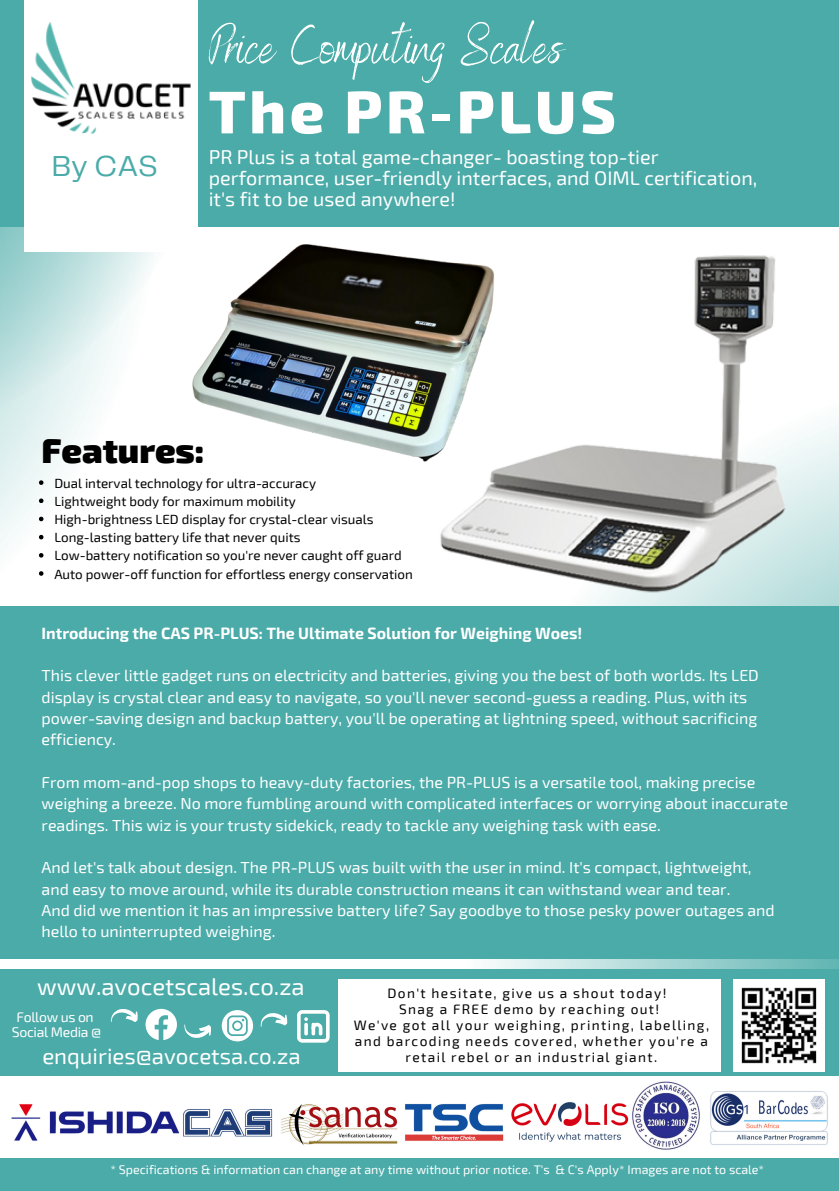
<style>
.page{position:relative;width:839px;height:1191px;background:#fff}
.page>*{position:absolute;margin:0;border:0;box-sizing:border-box;transform-origin:0 0}
.t1{font:800 60.2px "Exo 2";letter-spacing:.06em;color:#fff}
.t2{font:53.6px "Benedict";color:#fff}
.t3{font:900 34.8px "Exo 2";color:#000}
.t4{font:30px "Telegraf";color:#4aaba8}
.t5{font:23.8px "Exo 2";color:#fff}
.t6{font:22.2px "Exo 2";color:#fff}
.t7{font:19.8px/21px "Exo 2";color:#fff}
.t8{font:16px/21.4px "Exo 2";color:#fff}
.t9{font:700 16px "Exo 2";color:#fff}
.t10{font:14px "Exo 2";letter-spacing:-.02em;color:#fff}
.t11{font:13.6px/16px "Exo 2";letter-spacing:.1em;color:#000;text-align:center}
.t12{font:13.4px "Exo 2";color:#000}
.t13{font:12.4px "Exo 2";color:#fff}
</style>
<div class="page">
<svg style="left:0;top:227px;width:154px;height:307px"></svg>
<div style="left:0;top:0;width:838px;height:227px;background:#4aaba8"></div>
<div style="left:0;top:606px;width:838px;height:353px;background:#4aaba8"></div>
<div style="left:24px;top:0;width:174px;height:252px;background:#fff"></div>
<div style="left:0;top:970px;width:838px;height:221px;background:#4aaba8"></div>
<svg style="left:297px;top:1010px;width:32px;height:33px"></svg>
<svg style="left:111px;top:1008px;width:100px;height:33px"></svg>
<svg style="left:222px;top:1010px;width:66px;height:31px"></svg>
<img style="left:32px;top:22px;width:159px;height:111px">
<img style="left:733px;top:980px;width:91px;height:91px">
<div style="left:338px;top:979px;width:383px;height:93px;background:#fff"></div>
<img style="left:0;top:1076px;width:838px;height:81px">
<img style="left:440px;top:255px;width:398px;height:351px">
<img style="left:192px;top:244px;width:322px;height:230px">
<svg style="left:39px;top:480px;width:4px;height:5px"></svg>
<svg style="left:39px;top:499px;width:4px;height:4px"></svg>
<svg style="left:39px;top:517px;width:4px;height:4px"></svg>
<svg style="left:39px;top:535px;width:4px;height:4px"></svg>
<svg style="left:39px;top:553px;width:4px;height:5px"></svg>
<svg style="left:39px;top:571px;width:4px;height:5px"></svg>
<p class="t2" style="left:209px;top:12px;width:355px">Price Computing Scales</p>
<p class="t4" style="left:52px;top:153px;width:108px">By CAS</p>
<p class="t1" style="left:209px;top:72px;width:409px">The PR-PLUS</p>
<p class="t7" style="left:209px;top:146px;width:550px">PR Plus is a total game-changer- boasting top-tier performance, user-friendly interfaces, and OIML certification, it's fit to be used anywhere!</p>
<p class="t3" style="left:42px;top:428px;width:164px">Features:</p>
<p class="t12" style="left:54px;top:474px;width:263px">Dual interval technology for ultra-accuracy</p>
<p class="t12" style="left:54px;top:492px;width:243px">Lightweight body for maximum mobility</p>
<p class="t12" style="left:54px;top:511px;width:320px">High-brightness LED display for crystal-clear visuals</p>
<p class="t12" style="left:54px;top:529px;width:248px">Long-lasting battery life that never quits</p>
<p class="t12" style="left:54px;top:547px;width:349px">Low-battery notification so you're never caught off guard</p>
<p class="t12" style="left:54px;top:565px;width:360px">Auto power-off function for effortless energy conservation</p>
<p class="t9" style="left:42px;top:622px;width:542px">Introducing the CAS PR-PLUS: The Ultimate Solution for Weighing Woes!</p>
<p class="t8" style="left:42px;top:664px;width:718px">This clever little gadget runs on electricity and batteries, giving you the best of both worlds. Its LED display is crystal clear and easy to navigate, so you'll never second-guess a reading. Plus, with its power-saving design and backup battery, you'll be operating at lightning speed, without sacrificing efficiency.</p>
<p class="t8" style="left:42px;top:771px;width:747px">From mom-and-pop shops to heavy-duty factories, the PR-PLUS is a versatile tool, making precise weighing a breeze. No more fumbling around with complicated interfaces or worrying about inaccurate readings. This wiz is your trusty sidekick, ready to tackle any weighing task with ease.</p>
<p class="t8" style="left:42px;top:856px;width:711px">And let's talk about design. The PR-PLUS was built with the user in mind. It's compact, lightweight,</p>
<p class="t8" style="left:42px;top:878px;width:690px">and easy to move around, while its durable construction means it can withstand wear and tear.</p>
<p class="t8" style="left:42px;top:899px;width:734px">And did we mention it has an impressive battery life? Say goodbye to those pesky power outages and</p>
<p class="t8" style="left:42px;top:920px;width:235px">hello to uninterrupted weighing.</p>
<p class="t5" style="left:37px;top:971px;width:269px">www.avocetscales.co.za</p>
<p class="t10" style="left:16px;top:1008px;width:79px">Follow us on</p>
<h4 class="t10" style="left:12px;top:1023px;width:91px">Social Media @</h4>
<p class="t6" style="left:42px;top:1042px;width:260px">enquiries@avocetsa.co.za</p>
<p class="t11" style="left:387px;top:985px;width:280px">Don't hesitate, give us a shout today!</p>
<p class="t11" style="left:399px;top:1001px;width:262px">Snag a FREE demo by reaching out!</p>
<h5 class="t11" style="left:354px;top:1017px;width:357px">We've got all your weighing, printing, labelling, and barcoding needs covered, whether you're a retail rebel or an industrial giant.</h5>
<p class="t13" style="left:111px;top:1162px;width:655px">* Specifications &amp; information can change at any time without prior notice. T's &amp; C's Apply* Images are not to scale*</p>
</div>
